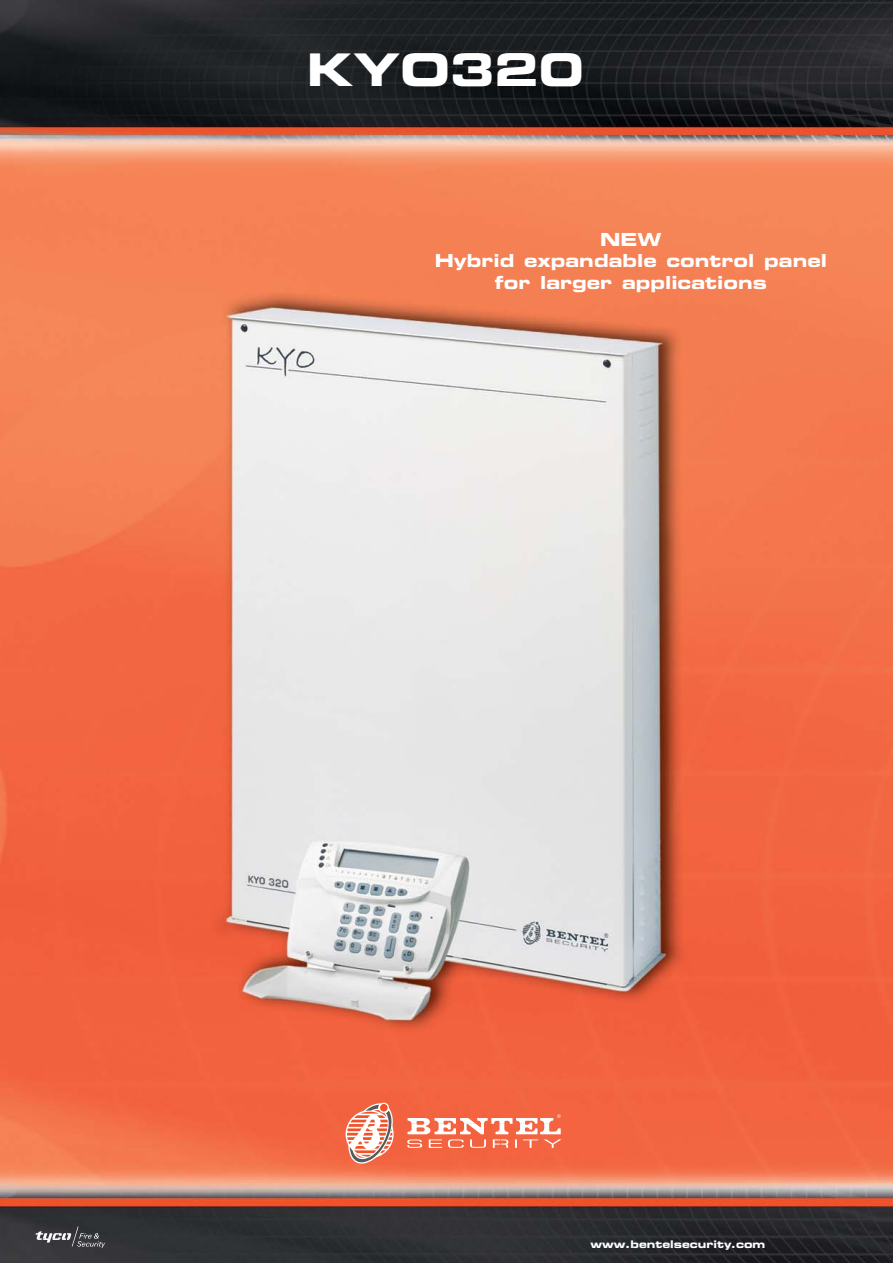
<style>
.page{position:relative;width:893px;height:1263px;background:#fff}
.page>*{position:absolute;margin:0;border:0;box-sizing:border-box;transform-origin:0 0}
.t1{font:45px "Eurostile Bold Extended Two";color:#fff}
.t2{font:18px/21.6px "Eurostile Bold Extended Two";color:#fff;text-align:center}
.t3{font:10.5px "Eurostile Bold Extended Two";color:#fff}
</style>
<div class="page">
<img style="left:0;top:0;width:893px;height:1263px">
<svg style="left:347px;top:1103px;width:46px;height:61px"></svg>
<svg style="left:407px;top:1114px;width:154px;height:34px"></svg>
<svg style="left:36px;top:1227px;width:69px;height:21px"></svg>
<h1 class="t1" style="left:307px;top:54px;width:278px">KYO320</h1>
<p class="t2" style="left:435px;top:230px;width:394px">NEW<br>Hybrid expandable control panel for larger applications</p>
<p class="t3" style="left:591px;top:1241px;width:176px">www.bentelsecurity.com</p>
</div>
